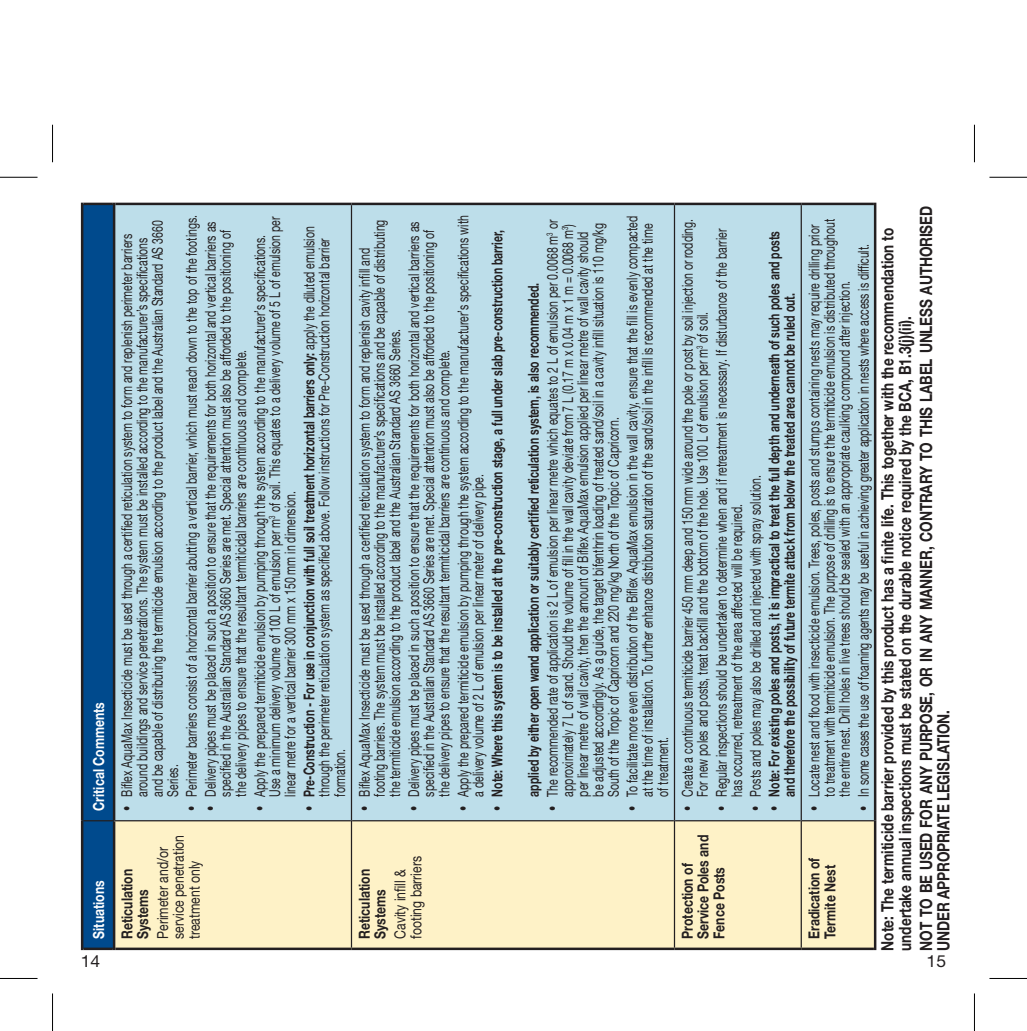
<style>
.page{position:relative;width:1027px;height:1031px;background:#fff}
.page>*{position:absolute;margin:0;border:0;box-sizing:border-box;transform-origin:0 0}
.t1{font:700 17px/17.5px "Helvetica Neue";color:#231f20;scale:.8 1}
.t2{font:16.75px "Helvetica Neue";color:#231f20;scale:1.05 1}
.t3{font:700 15.25px/15.8px "Helvetica Neue";color:#231f20;scale:.8 1}
.t4{font:15.25px/15.8px "Helvetica Neue";color:#231f20;scale:.8 1}
.t5{font:700 15.25px "Helvetica Neue";color:#fff;scale:.8 1}
.t6{font:15px/15.2px "Helvetica Neue";color:#231f20;scale:.7 1}
.t7{font:700 15px/15.2px "Helvetica Neue";color:#231f20;scale:.7 1}
.s1{font-weight:700}
.s2{font-weight:400}
</style>
<div class="page">
<svg style="left:83px;top:205px;width:30px;height:742px;background:#024685"></svg>
<div style="left:115px;top:821px;width:758px;height:126px;background:#fef2c7"></div>
<div style="left:115px;top:205px;width:758px;height:615px;background:#bddeea"></div>
<hr style="left:81px;top:820px;width:2px;height:130px;background:#231f20">
<hr style="left:83px;top:947px;width:30px;height:3px;background:#231f20">
<hr style="left:81px;top:203px;width:2px;height:617px;background:#231f20">
<hr style="left:83px;top:203px;width:30px;height:2px;background:#231f20">
<hr style="left:113px;top:821px;width:2px;height:129px;background:#231f20">
<hr style="left:115px;top:947px;width:236px;height:3px;background:#231f20">
<hr style="left:113px;top:203px;width:2px;height:617px;background:#231f20">
<hr style="left:115px;top:203px;width:236px;height:2px;background:#231f20">
<hr style="left:351px;top:947px;width:323px;height:3px;background:#231f20">
<hr style="left:351px;top:203px;width:323px;height:2px;background:#231f20">
<hr style="left:674px;top:947px;width:127px;height:3px;background:#231f20">
<hr style="left:674px;top:203px;width:127px;height:2px;background:#231f20">
<hr style="left:801px;top:947px;width:72px;height:3px;background:#231f20">
<hr style="left:801px;top:203px;width:72px;height:2px;background:#231f20">
<hr style="left:873px;top:820px;width:3px;height:130px;background:#231f20">
<hr style="left:873px;top:203px;width:3px;height:617px;background:#231f20">
<hr style="left:83px;top:820px;width:31px;height:1px;background:#231f20">
<hr style="left:114px;top:820px;width:237px;height:1px;background:#231f20">
<hr style="left:351px;top:820px;width:1px;height:127px;background:#231f20">
<hr style="left:351px;top:205px;width:1px;height:615px;background:#231f20">
<hr style="left:352px;top:820px;width:321px;height:1px;background:#231f20">
<hr style="left:673px;top:820px;width:2px;height:127px;background:#231f20">
<hr style="left:673px;top:205px;width:2px;height:615px;background:#231f20">
<hr style="left:675px;top:820px;width:125px;height:1px;background:#231f20">
<hr style="left:800px;top:820px;width:1px;height:127px;background:#231f20">
<hr style="left:800px;top:205px;width:1px;height:615px;background:#231f20">
<hr style="left:801px;top:820px;width:72px;height:1px;background:#231f20">
<hr style="left:0;top:177px;width:38px;height:1px;background:#000">
<hr style="left:989px;top:177px;width:37px;height:1px;background:#000">
<hr style="left:0;top:978px;width:38px;height:1px;background:#000">
<hr style="left:989px;top:978px;width:37px;height:1px;background:#000">
<hr style="left:52px;top:125px;width:1px;height:37px;background:#000">
<hr style="left:52px;top:993px;width:1px;height:37px;background:#000">
<hr style="left:973px;top:125px;width:1px;height:37px;background:#000">
<hr style="left:973px;top:993px;width:1px;height:37px;background:#000">
<p class="t5" style="left:89px;top:810px;width:137px;rotate:-90deg">Critical Comments</p>
<p class="t5" style="left:89px;top:938px;width:74px;rotate:-90deg">Situations</p>
<p class="t6" style="left:119px;top:796px;width:824px;text-indent:-14px;rotate:-90deg">• Biflex AquaMax Insecticide must be used through a certified reticulation system to form and replenish perimeter barriers around buildings and service penetrations. The system must be installed according to the manufacturer’s specifications and be capable of distributing the termiticide emulsion according to the product label and the Australian Standard AS 3660<br>Series.</p>
<p class="t6" style="left:184px;top:810px;width:852px;rotate:-90deg">• Perimeter barriers consist of a horizontal barrier abutting a vertical barrier, which must reach down to the top of the footings.</p>
<p class="t6" style="left:202px;top:796px;width:823px;text-indent:-14px;rotate:-90deg">• Delivery pipes must be placed in such a position to ensure that the requirements for both horizontal and vertical barriers as specified in the Australian Standard AS 3660 Series are met. Special attention must also be afforded to the positioning of the delivery pipes to ensure that the resultant termiticidal barriers are continuous and complete.</p>
<p class="t6" style="left:252px;top:796px;width:830px;text-indent:-14px;rotate:-90deg">• Apply the prepared termiticide emulsion by pumping through the system according to the manufacturer’s specifications.<br>Use a minimum delivery volume of 1 00 L of emulsion per m<sup>3</sup> of soil. This equates to a delivery volume of 5 L of emulsion per linear metre for a vertical barrier 300 mm x 1 50 mm in dimension.</p>
<p class="t6" style="left:301px;top:796px;width:816px;text-indent:-14px;rotate:-90deg">• <span class="s1">Pre-Construction - For use in conjunction with full soil treatment horizontal barriers only:</span> apply the diluted emulsion through the perimeter reticulation system as specified above. Follow instructions for Pre-Construction horizontal barrier formation.</p>
<p class="t4" style="left:155px;top:938px;width:131px;rotate:-90deg">Perimeter and/or service penetration treatment only</p>
<p class="t3" style="left:119px;top:938px;width:89px;rotate:-90deg">Reticulation<br>Systems</p>
<p class="t6" style="left:356px;top:796px;width:825px;text-indent:-14px;rotate:-90deg">• Biflex AquaMax Insecticide must be used through a certified reticulation system to form and replenish cavity infill and footing barriers. The system must be installed according to the manufacturer’s specifications and be capable of distributing the termiticide emulsion according to the product label and the Australian Standard AS 3660 Series.</p>
<p class="t6" style="left:406px;top:796px;width:823px;text-indent:-14px;rotate:-90deg">• Delivery pipes must be placed in such a position to ensure that the requirements for both horizontal and vertical barriers as specified in the Australian Standard AS 3660 Series are met. Special attention must also be afforded to the positioning of the delivery pipes to ensure that the resultant termiticidal barriers are continuous and complete.</p>
<p class="t6" style="left:455px;top:796px;width:831px;text-indent:-14px;rotate:-90deg">• Apply the prepared termiticide emulsion by pumping through the system according to the manufacturer’s specifications with a delivery volume of 2 L of emulsion per linear meter of delivery pipe.</p>
<p class="t7" style="left:489px;top:810px;width:831px;rotate:-90deg"><span class="s2">•</span> Note: Where this system is to be installed at the pre-construction stage, a full under slab pre-construction barrier,</p>
<p class="t4" style="left:392px;top:938px;width:105px;rotate:-90deg">Cavity infill &amp; footing barriers</p>
<p class="t3" style="left:356px;top:938px;width:89px;rotate:-90deg">Reticulation<br>Systems</p>
<p class="t6" style="left:544px;top:796px;width:825px;text-indent:-14px;rotate:-90deg">• The recommended rate of application is 2 L of emulsion per linear metre which equates to 2 L of emulsion per 0.0068 m<sup>3</sup> or approximately 7 L of sand. Should the volume of fill in the wall cavity deviate from 7 L (0.1 7 m x 0.04 m x 1 m = 0.0068 m<sup>3</sup>) per linear metre of wall cavity, then the amount of Biflex AquaMax emulsion applied per linear metre of wall cavity should be adjusted accordingly. As a guide, the target bifenthrin loading of treated sand/soil in a cavity infill situation is 11 0 mg/kg South of the Tropic of Capricorn and 220 mg/kg North of the Tropic of Capricorn.</p>
<p class="t6" style="left:624px;top:796px;width:831px;text-indent:-14px;rotate:-90deg">• To facilitate more even distribution of the Biflex AquaMax emulsion in the wall cavity, ensure that the fill is evenly compacted at the time of installation. To further enhance distribution saturation of the sand/soil in the infill is recommended at the time of treatment.</p>
<p class="t7" style="left:525px;top:796px;width:735px;rotate:-90deg">applied by either open wand application or suitably certified reticulation system, is also recommended.</p>
<p class="t6" style="left:679px;top:796px;width:826px;text-indent:-14px;rotate:-90deg">• Create a continuous termiticide barrier 450 mm deep and 1 50 mm wide around the pole or post by soil injection or rodding.<br>For new poles and posts, treat backfill and the bottom of the hole. Use 1 00 L of emulsion per m<sup>3</sup> of soil.</p>
<p class="t6" style="left:713px;top:796px;width:812px;text-indent:-14px;rotate:-90deg">• Regular inspections should be undertaken to determine when and if retreatment is necessary. If disturbance of the barrier has occurred, retreatment of the area affected will be required.</p>
<p class="t7" style="left:766px;top:796px;width:809px;text-indent:-14px;rotate:-90deg"><span class="s2">•</span> Note: For existing poles and posts, it is impractical to treat the full depth and underneath of such poles and posts and therefore the possibility of future termite attack from below the treated area cannot be ruled out.</p>
<p class="t6" style="left:747px;top:810px;width:481px;rotate:-90deg">• Posts and poles may also be drilled and injected with spray solution.</p>
<p class="t3" style="left:679px;top:938px;width:131px;rotate:-90deg">Protection of<br>Service Poles and<br>Fence Posts</p>
<p class="t6" style="left:806px;top:796px;width:827px;text-indent:-14px;rotate:-90deg">• Locate nest and flood with insecticide emulsion. Trees, poles, posts and stumps containing nests may require drilling prior to treatment with termiticide emulsion. The purpose of drilling is to ensure the termiticide emulsion is distributed throughout the entire nest. Drill holes in live trees should be sealed with an appropriate caulking compound after injection.</p>
<p class="t6" style="left:855px;top:810px;width:810px;rotate:-90deg">• In some cases the use of foaming agents may be useful in achieving greater application in nests where access is difficult.</p>
<p class="t3" style="left:805px;top:938px;width:103px;rotate:-90deg">Eradication of<br>Termite Nest</p>
<p class="t1" style="left:916px;top:950px;width:932px;rotate:-90deg">NOT TO BE USED FOR ANY PURPOSE, OR IN ANY MANNER, CONTRARY TO THIS LABEL UNLESS AUTHORISED<br>UNDER APPROPRIATE LEGISLATION.</p>
<p class="t1" style="left:878px;top:950px;width:905px;rotate:-90deg">Note: The termiticide barrier provided by this product has a finite life. This together with the recommendation to undertake annual inspections must be stated on the durable notice required by the BCA, B1.3(j)(ii).</p>
<p class="t2" style="left:81px;top:951px;width:20px">1 4</p>
<p class="t2" style="left:926px;top:951px;width:20px">1 5</p>
</div>
